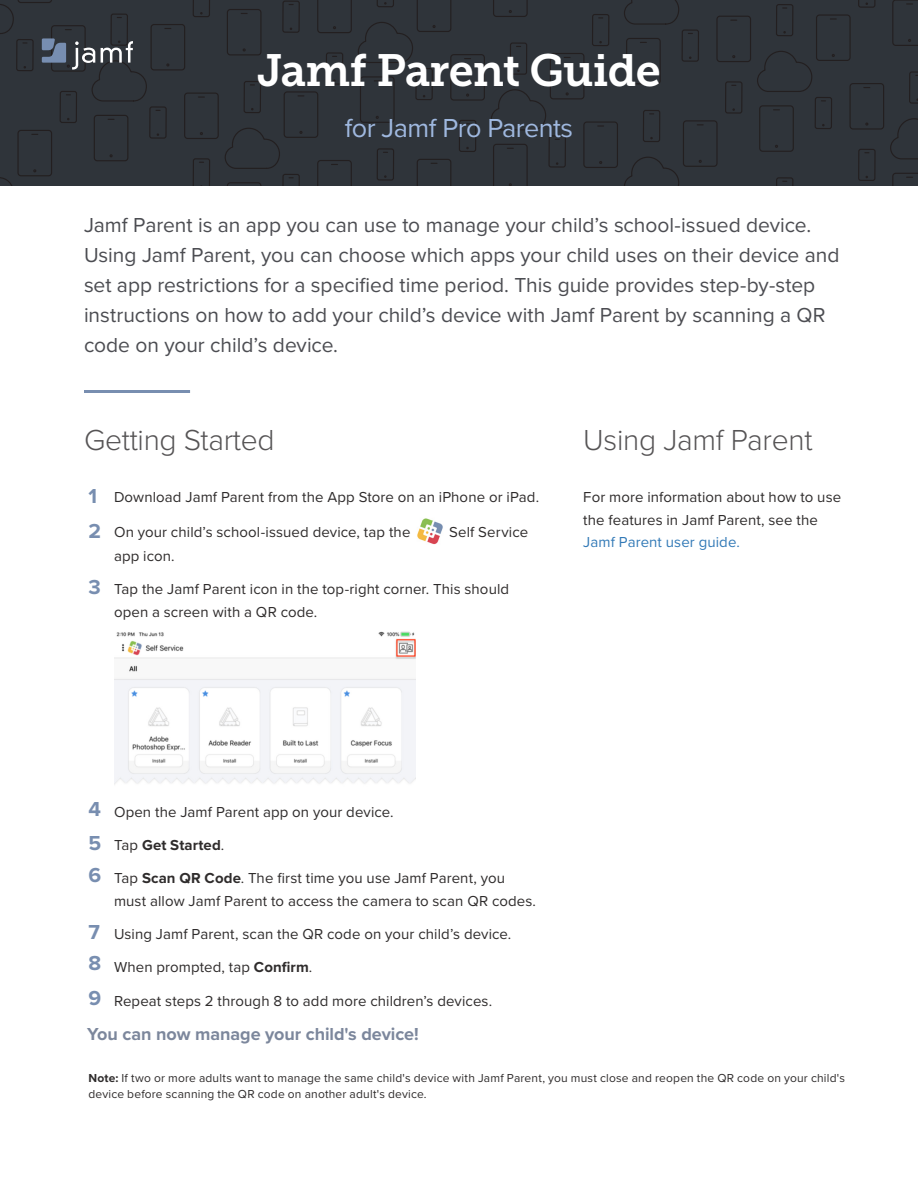
<style>
.page{position:relative;width:918px;height:1188px;background:#fff}
.page>*{position:absolute;margin:0;border:0;box-sizing:border-box;transform-origin:0 0}
.HEADLINE{font:45px "Museo Slab 700";letter-spacing:-.02em;color:#fff}
.First_HEADLINE{font:300 30px "Proxima Nova";letter-spacing:-.01em;color:#565455}
.HEADLINE-2{font:27px "Proxima Nova";letter-spacing:-.02em;color:#9fb8df}
.Intro{font:21px/30px "Proxima Nova";letter-spacing:-.005em;color:#4c4d52}
.SUBHEAD{font:700 21px "Proxima Nova";color:#788eb0}
.Intro-2{font:700 18px "Proxima Nova";letter-spacing:-.005em;color:#7c879c}
.Body_Copy{font:15px/22.5px "Proxima Nova";letter-spacing:.005em;color:#2f2c2c}
.Body_Copy-2{font:700 15px "Proxima Nova";letter-spacing:.01em;color:#2f2c2c}
.Body_Copy-3{font:12px/16.5px "Proxima Nova";letter-spacing:.015em;color:#2f2c2c}
.s1{color:#337ab7}
.s2{font-weight:400}
.s3{font-weight:700}
</style>
<div class="page">
<div style="left:0;top:0;width:918px;height:186px;background:#2f343a"></div>
<div style="left:17px;top:130px;width:35px;height:46px;border:1px solid #231f20;border-radius:3px"></div>
<svg style="left:0;top:177px;width:12px;height:9px"></svg>
<div style="left:149px;top:106px;width:18px;height:33px;border:1px solid #231f20;border-radius:2px"></div>
<div style="left:60px;top:91px;width:17px;height:32px;border:1px solid #231f20;border-radius:2px"></div>
<div style="left:151px;top:24px;width:34px;height:47px;border:1px solid #231f20;border-radius:3px"></div>
<div style="left:94px;top:115px;width:34px;height:46px;border:1px solid #231f20;border-radius:3px"></div>
<svg style="left:193px;top:158px;width:17px;height:28px"></svg>
<div style="left:244px;top:81px;width:17px;height:32px;border:1px solid #231f20;border-radius:2px"></div>
<div style="left:184px;top:93px;width:35px;height:46px;border:1px solid #231f20;border-radius:3px"></div>
<svg style="left:198px;top:96px;width:6px;height:2px"></svg>
<div style="left:284px;top:91px;width:34px;height:47px;border:1px solid #231f20;border-radius:3px"></div>
<svg style="left:225px;top:127px;width:78px;height:59px"></svg>
<div style="left:377px;top:148px;width:17px;height:33px;border:1px solid #231f20;border-radius:2px"></div>
<svg style="left:317px;top:160px;width:35px;height:26px"></svg>
<svg style="left:417px;top:159px;width:34px;height:27px"></svg>
<div style="left:282px;top:1px;width:18px;height:32px;border:1px solid #231f20;border-radius:2px"></div>
<div style="left:227px;top:9px;width:35px;height:46px;border:1px solid #231f20;border-radius:3px"></div>
<div style="left:415px;top:68px;width:18px;height:32px;border:1px solid #231f20;border-radius:2px"></div>
<div style="left:326px;top:52px;width:17px;height:33px;border:1px solid #231f20;border-radius:2px"></div>
<div style="left:360px;top:76px;width:35px;height:47px;border:1px solid #231f20;border-radius:3px"></div>
<div style="left:548px;top:135px;width:18px;height:33px;border:1px solid #231f20;border-radius:2px"></div>
<div style="left:459px;top:120px;width:17px;height:32px;border:1px solid #231f20;border-radius:2px"></div>
<div style="left:510px;top:42px;width:17px;height:33px;border:1px solid #231f20;border-radius:2px"></div>
<div style="left:450px;top:54px;width:35px;height:47px;border:1px solid #231f20;border-radius:3px"></div>
<div style="left:550px;top:53px;width:34px;height:46px;border:1px solid #231f20;border-radius:3px"></div>
<svg style="left:493px;top:144px;width:35px;height:42px"></svg>
<svg style="left:491px;top:89px;width:55px;height:42px"></svg>
<div style="left:643px;top:110px;width:17px;height:32px;border:1px solid #231f20;border-radius:2px"></div>
<div style="left:583px;top:121px;width:35px;height:47px;border:1px solid #231f20;border-radius:3px"></div>
<svg style="left:598px;top:125px;width:6px;height:2px"></svg>
<div style="left:683px;top:120px;width:35px;height:47px;border:1px solid #231f20;border-radius:3px"></div>
<svg style="left:624px;top:157px;width:55px;height:29px"></svg>
<svg style="left:776px;top:177px;width:17px;height:9px"></svg>
<div style="left:682px;top:29px;width:17px;height:33px;border:1px solid #231f20;border-radius:2px"></div>
<div style="left:592px;top:14px;width:17px;height:32px;border:1px solid #231f20;border-radius:2px"></div>
<div style="left:626px;top:38px;width:35px;height:46px;border:1px solid #231f20;border-radius:3px"></div>
<div style="left:815px;top:97px;width:17px;height:32px;border:1px solid #231f20;border-radius:2px"></div>
<div style="left:725px;top:81px;width:18px;height:33px;border:1px solid #231f20;border-radius:2px"></div>
<div style="left:776px;top:4px;width:17px;height:32px;border:1px solid #231f20;border-radius:2px"></div>
<div style="left:716px;top:16px;width:35px;height:46px;border:1px solid #231f20;border-radius:3px"></div>
<div style="left:816px;top:14px;width:35px;height:47px;border:1px solid #231f20;border-radius:3px"></div>
<svg style="left:830px;top:18px;width:6px;height:2px"></svg>
<div style="left:759px;top:105px;width:35px;height:47px;border:1px solid #231f20;border-radius:3px"></div>
<svg style="left:757px;top:51px;width:55px;height:41px"></svg>
<div style="left:858px;top:149px;width:18px;height:32px;border:1px solid #231f20;border-radius:2px"></div>
<svg style="left:909px;top:71px;width:9px;height:33px"></svg>
<div style="left:850px;top:83px;width:34px;height:47px;border:1px solid #231f20;border-radius:3px"></div>
<svg style="left:892px;top:173px;width:26px;height:13px"></svg>
<svg style="left:890px;top:118px;width:28px;height:42px"></svg>
<svg style="left:282px;top:0;width:18px;height:5px"></svg>
<svg style="left:193px;top:0;width:17px;height:17px"></svg>
<svg style="left:317px;top:0;width:134px;height:64px"></svg>
<svg style="left:493px;top:0;width:35px;height:17px"></svg>
<svg style="left:624px;top:0;width:55px;height:25px"></svg>
<svg style="left:858px;top:0;width:18px;height:8px"></svg>
<svg style="left:892px;top:0;width:26px;height:46px"></svg>
<hr style="left:84px;top:390px;width:106px;height:3px;background:#788eb0">
<img style="left:114px;top:631px;width:302px;height:154px">
<svg style="left:0;top:0;width:171px;height:102px"></svg>
<img style="left:417px;top:518px;width:26px;height:27px">
<p class="HEADLINE" style="left:257px;top:45px;width:405px">Jamf Parent Guide</p>
<p class="HEADLINE-2" style="left:345px;top:111px;width:230px">for Jamf Pro Parents</p>
<p class="Intro" style="left:84px;top:210px;width:757px">Jamf Parent is an app you can use to manage your child’s school-issued device.<br>Using Jamf Parent, you can choose which apps your child uses on their device and set app restrictions for a specified time period. This guide provides step-by-step instructions on how to add your child’s device with Jamf Parent by scanning a QR code on your child’s device.</p>
<p class="First_HEADLINE" style="left:84px;top:422px;width:192px">Getting Started</p>
<p class="First_HEADLINE" style="left:583px;top:422px;width:231px">Using Jamf Parent</p>
<p class="SUBHEAD" style="left:88px;top:484px;width:10px">1</p>
<p class="SUBHEAD" style="left:88px;top:519px;width:14px">2</p>
<p class="SUBHEAD" style="left:88px;top:574px;width:14px">3</p>
<p class="Body_Copy" style="left:114px;top:486px;width:427px">Download Jamf Parent from the App Store on an iPhone or iPad.</p>
<p class="Body_Copy" style="left:114px;top:521px;width:298px">On your child’s school-issued device, tap the</p>
<p class="Body_Copy" style="left:449px;top:521px;width:81px">Self Service</p>
<p class="Body_Copy" style="left:114px;top:545px;width:62px">app icon.</p>
<p class="Body_Copy" style="left:114px;top:579px;width:397px">Tap the Jamf Parent icon in the top-right corner. This should open a screen with a QR code.</p>
<p class="Body_Copy" style="left:583px;top:486px;width:259px">For more information about how to use the features in Jamf Parent, see the<br><span class="s1">Jamf Parent user guide.</span></p>
<p class="SUBHEAD" style="left:88px;top:796px;width:14px">4</p>
<p class="SUBHEAD" style="left:88px;top:831px;width:14px">5</p>
<p class="SUBHEAD" style="left:88px;top:862px;width:14px">6</p>
<p class="SUBHEAD" style="left:88px;top:919px;width:13px">7</p>
<p class="SUBHEAD" style="left:88px;top:951px;width:14px">8</p>
<p class="SUBHEAD" style="left:88px;top:985px;width:14px">9</p>
<p class="Body_Copy" style="left:114px;top:801px;width:281px">Open the Jamf Parent app on your device.</p>
<p class="Body_Copy-2" style="left:114px;top:836px;width:112px"><span class="s2">Tap</span> Get Started<span class="s2">.</span></p>
<p class="Body_Copy" style="left:114px;top:867px;width:424px">Tap <span class="s3">Scan QR Code</span>. The first time you use Jamf Parent, you must allow Jamf Parent to access the camera to scan QR codes.</p>
<p class="Body_Copy" style="left:114px;top:923px;width:399px">Using Jamf Parent, scan the QR code on your child’s device.</p>
<p class="Body_Copy" style="left:114px;top:957px;width:200px">When prompted, tap <span class="s3">Confirm</span>.</p>
<p class="Body_Copy" style="left:114px;top:990px;width:380px">Repeat steps 2 through 8 to add more children’s devices.</p>
<p class="Intro-2" style="left:87px;top:1024px;width:333px">You can now manage your child's device!</p>
<p class="Body_Copy-3" style="left:88px;top:1070px;width:758px"><span class="s3">Note:</span> If two or more adults want to manage the same child's device with Jamf Parent, you must close and reopen the QR code on your child's device before scanning the QR code on another adult's device.</p>
</div>
